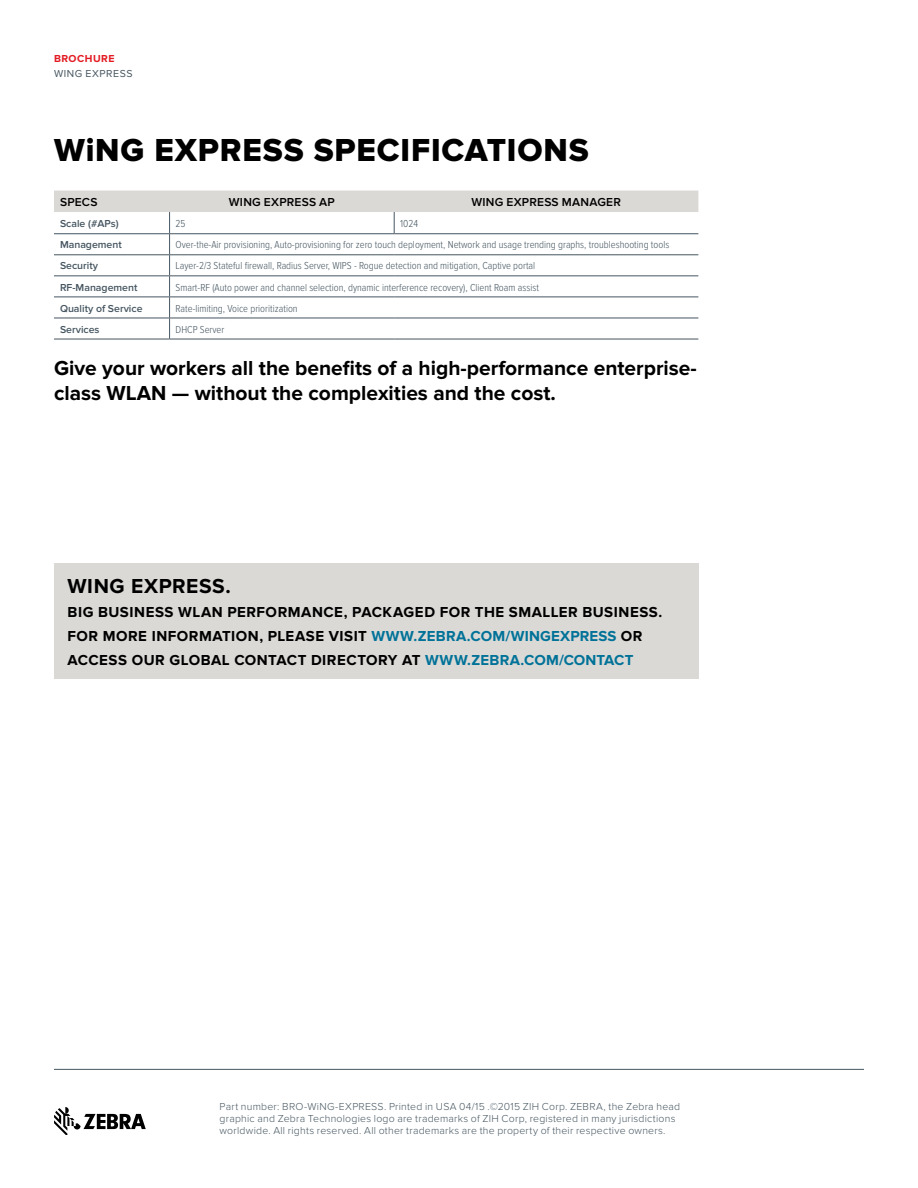
<style>
.page{position:relative;width:918px;height:1188px;background:#fff}
.page>*{position:absolute;margin:0;border:0;box-sizing:border-box;transform-origin:0 0}
.t1{font:33px "Proxima Nova Extrabld";letter-spacing:.025em;color:#000}
.t2{font:700 21px/25.2px "Proxima Nova";color:#000}
.t3{font:700 21px "Proxima Nova";letter-spacing:.025em;color:#000}
.t4{font:700 15px/24px "Proxima Nova";letter-spacing:.035em;color:#000}
.t5{font:600 12px "Proxima Nova";letter-spacing:.02em;color:#000}
.t6{font:300 10.5px "Proxima Nova Cond";color:#455560}
.t7{font:300 10.5px/12px "Proxima Nova";letter-spacing:.02em;color:#455560}
.t8{font:600 10.5px "Proxima Nova";color:#455560}
.t9{font:10.5px "Proxima Nova";letter-spacing:.05em;color:#455560}
.t10{font:700 10.5px "Proxima Nova";letter-spacing:.045em;color:#e31b23}
.s1{color:#007298}
</style>
<div class="page">
<svg style="left:54px;top:1107px;width:92px;height:28px"></svg>
<div style="left:54px;top:563px;width:644px;height:116px;background:#dbd9d6"></div>
<hr style="left:170px;top:339px;width:224px;height:1px;background:#455560">
<hr style="left:394px;top:339px;width:304px;height:1px;background:#455560">
<svg style="left:54px;top:191px;width:644px;height:148px"></svg>
<hr style="left:54px;top:339px;width:116px;height:1px;background:#455560">
<hr style="left:54px;top:1069px;width:810px;height:1px;background:#455560">
<p class="t10" style="left:54px;top:53px;width:62px">BROCHURE</p>
<p class="t9" style="left:54px;top:67px;width:80px">WING EXPRESS</p>
<h1 class="t1" style="left:54px;top:131px;width:536px">WiNG EXPRESS SPECIFICATIONS</h1>
<p class="t5" style="left:60px;top:195px;width:39px">SPECS</p>
<p class="t5" style="left:229px;top:195px;width:107px">WING EXPRESS AP</p>
<p class="t5" style="left:472px;top:195px;width:151px">WING EXPRESS MANAGER</p>
<p class="t8" style="left:60px;top:218px;width:60px">Scale (#APs)</p>
<p class="t6" style="left:176px;top:218px;width:11px">25</p>
<p class="t6" style="left:400px;top:218px;width:19px">1024</p>
<p class="t8" style="left:60px;top:239px;width:63px">Management</p>
<p class="t6" style="left:176px;top:239px;width:495px">Over-the-Air provisioning, Auto-provisioning for zero touch deployment, Network and usage trending graphs, troubleshooting tools</p>
<p class="t8" style="left:60px;top:260px;width:40px">Security</p>
<p class="t6" style="left:176px;top:260px;width:361px">Layer-2/3 Stateful firewall, Radius Server, WIPS - Rogue detection and mitigation, Captive portal</p>
<p class="t8" style="left:60px;top:281px;width:79px">RF-Management</p>
<p class="t6" style="left:176px;top:281px;width:365px">Smart-RF (Auto power and channel selection, dynamic interference recovery), Client Roam assist</p>
<p class="t8" style="left:60px;top:302px;width:84px">Quality of Service</p>
<p class="t6" style="left:176px;top:302px;width:124px">Rate-limiting, Voice prioritization</p>
<p class="t8" style="left:60px;top:323px;width:41px">Services</p>
<p class="t6" style="left:176px;top:323px;width:50px">DHCP Server</p>
<h2 class="t2" style="left:54px;top:356px;width:644px">Give your workers all the benefits of a high-performance enterprise&shy;class WLAN — without the complexities and the cost.</h2>
<h2 class="t3" style="left:68px;top:574px;width:165px">WING EXPRESS.</h2>
<h3 class="t4" style="left:68px;top:601px;width:596px">BIG BUSINESS WLAN PERFORMANCE, PACKAGED FOR THE SMALLER BUSINESS.<br>FOR MORE INFORMATION, PLEASE VISIT <span class="s1">WWW.ZEBRA.COM/WINGEXPRESS</span> OR<br>ACCESS OUR GLOBAL CONTACT DIRECTORY AT <span class="s1">WWW.ZEBRA.COM/CONTACT</span></h3>
<p class="t7" style="left:220px;top:1101px;width:462px">Part number: BRO-WiNG-EXPRESS. Printed in USA 04/15 .©2015 ZIH Corp. ZEBRA, the Zebra head graphic and Zebra Technologies logo are trademarks of ZIH Corp, registered in many jurisdictions worldwide. All rights reserved. All other trademarks are the property of their respective owners.</p>
</div>
